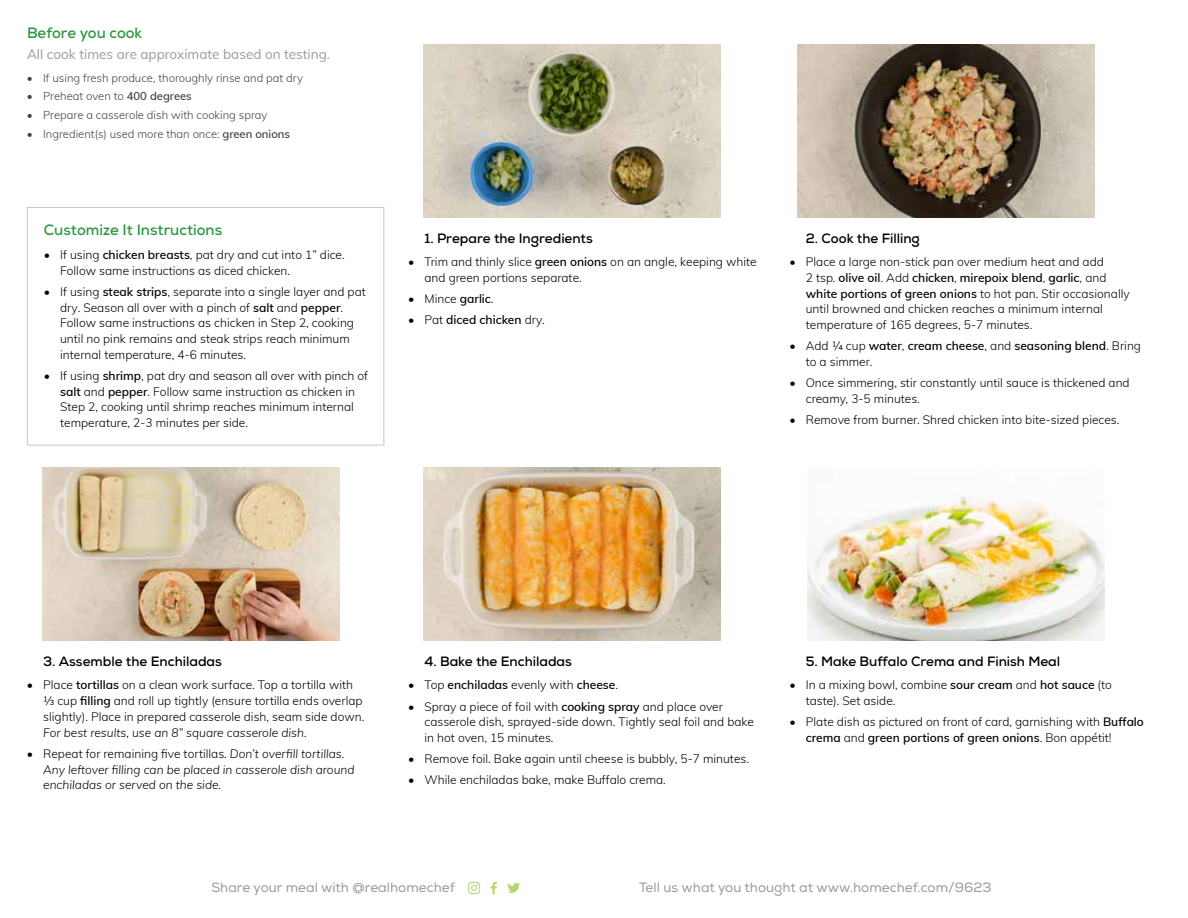
<style>
.page{position:relative;width:1188px;height:918px;background:#fff}
.page>*{position:absolute;margin:0;border:0;box-sizing:border-box;transform-origin:0 0}
.t1{font:700 15px "Nexa";color:#2c9942}
.t2{font:700 13.5px "Nexa";color:#000}
.t3{font:13.5px "Nexa";color:#9a9a9a}
.t4{font:13.5px "Muli";color:#9a9a9a}
.t5{font:300 12px/15.8px "Muli";color:#000}
.t6{font:italic 300 12px/15.8px "Muli";color:#000}
.t7{font:600 12px/15.8px "Muli";color:#000}
.t8{font:300 11.25px "Muli";color:#414241}
.s1{font-weight:600}
.s2{font-weight:300}
.s3{font-style:normal}
</style>
<div class="page">
<svg style="left:491px;top:882px;width:6px;height:12px"></svg>
<svg style="left:468px;top:882px;width:12px;height:12px"></svg>
<svg style="left:507px;top:883px;width:13px;height:10px"></svg>
<img style="left:42px;top:467px;width:297px;height:173px">
<img style="left:423px;top:467px;width:297px;height:173px">
<img style="left:423px;top:44px;width:297px;height:173px">
<img style="left:808px;top:495px;width:297px;height:145px">
<img style="left:797px;top:44px;width:297px;height:173px">
<div style="left:27px;top:207px;width:357px;height:239px;border:1px solid #c7c6c5"></div>
<p class="t1" style="left:27px;top:23px;width:117px">Before you cook</p>
<p class="t4" style="left:27px;top:44px;width:304px">All cook times are approximate based on testing.</p>
<p class="t8" style="left:27px;top:69px;width:278px">• If using fresh produce, thoroughly rinse and pat dry</p>
<p class="t8" style="left:27px;top:88px;width:166px">• Preheat oven to <span class="s1">400 degrees</span></p>
<p class="t8" style="left:27px;top:107px;width:242px">• Prepare a casserole dish with cooking spray</p>
<p class="t8" style="left:27px;top:126px;width:265px">• Ingredient(s) used more than once: <span class="s1">green onions</span></p>
<p class="t1" style="left:44px;top:220px;width:180px">Customize It Instructions</p>
<p class="t5" style="left:60px;top:246px;width:286px;text-indent:-16px">• If using <span class="s1">chicken breasts</span>, pat dry and cut into 1” dice.<br>Follow same instructions as diced chicken.</p>
<p class="t5" style="left:60px;top:283px;width:307px;text-indent:-16px">• If using <span class="s1">steak strips</span>, separate into a single layer and pat dry. Season all over with a pinch of <span class="s1">salt</span> and <span class="s1">pepper</span>.<br>Follow same instructions as chicken in Step 2, cooking until no pink remains and steak strips reach minimum internal temperature, 4-6 minutes.</p>
<p class="t5" style="left:60px;top:367px;width:309px;text-indent:-16px">• If using <span class="s1">shrimp</span>, pat dry and season all over with pinch of <span class="s1">salt</span> and <span class="s1">pepper</span>. Follow same instruction as chicken in Step 2, cooking until shrimp reaches minimum internal temperature, 2-3 minutes per side.</p>
<p class="t2" style="left:425px;top:229px;width:170px">1. Prepare the Ingredients</p>
<p class="t5" style="left:425px;top:253px;width:334px;text-indent:-16px">• Trim and thinly slice <span class="s1">green onions</span> on an angle, keeping white and green portions separate.</p>
<p class="t5" style="left:408px;top:290px;width:87px">• Mince <span class="s1">garlic</span>.</p>
<p class="t7" style="left:408px;top:311px;width:138px"><span class="s2">• Pat</span> diced chicken <span class="s2">dry.</span></p>
<p class="t2" style="left:806px;top:229px;width:116px">2. Cook the Filling</p>
<p class="t5" style="left:806px;top:253px;width:325px;text-indent:-16px">• Place a large non-stick pan over medium heat and add<br>2 tsp. <span class="s1">olive oil</span>. Add <span class="s1">chicken</span>, <span class="s1">mirepoix blend</span>, <span class="s1">garlic</span>, and <span class="s1">white portions of green onions</span> to hot pan. Stir occasionally until browned and chicken reaches a minimum internal temperature of 165 degrees, 5-7 minutes.</p>
<p class="t7" style="left:806px;top:337px;width:337px;text-indent:-16px"><span class="s2">• Add ¼ cup</span> water<span class="s2">,</span> cream cheese<span class="s2">, and</span> seasoning blend<span class="s2">. Bring to a simmer.</span></p>
<p class="t5" style="left:806px;top:374px;width:325px;text-indent:-16px">• Once simmering, stir constantly until sauce is thickened and creamy, 3-5 minutes.</p>
<p class="t5" style="left:790px;top:411px;width:331px">• Remove from burner. Shred chicken into bite-sized pieces.</p>
<p class="t2" style="left:43px;top:653px;width:180px">3. Assemble the Enchiladas</p>
<p class="t5" style="left:43px;top:677px;width:323px;text-indent:-16px">• Place <span class="s1">tortillas</span> on a clean work surface. Top a tortilla with<br>1/3 cup <span class="s1">filling</span> and roll up tightly (ensure tortilla ends overlap slightly). Place in prepared casserole dish, seam side down.</p>
<p class="t6" style="left:43px;top:724px;width:265px">For best results, use an 8” square casserole dish.</p>
<p class="t6" style="left:43px;top:745px;width:313px;text-indent:-16px"><span class="s3">• Repeat for remaining five tortillas.</span> Don’t overfill tortillas.<br>Any leftover filling can be placed in casserole dish around enchiladas or served on the side.</p>
<p class="t2" style="left:424px;top:653px;width:149px">4. Bake the Enchiladas</p>
<p class="t7" style="left:408px;top:677px;width:211px"><span class="s2">• Top</span> enchiladas <span class="s2">evenly with</span> cheese<span class="s2">.</span></p>
<p class="t5" style="left:424px;top:698px;width:331px;text-indent:-16px">• Spray a piece of foil with <span class="s1">cooking spray</span> and place over casserole dish, sprayed-side down. Tightly seal foil and bake in hot oven, 15 minutes.</p>
<p class="t5" style="left:408px;top:750px;width:342px">• Remove foil. Bake again until cheese is bubbly, 5-7 minutes.</p>
<p class="t5" style="left:408px;top:772px;width:259px">• While enchiladas bake, make Buffalo crema.</p>
<p class="t2" style="left:806px;top:653px;width:256px">5. Make Buffalo Crema and Finish Meal</p>
<p class="t5" style="left:806px;top:677px;width:308px;text-indent:-16px">• In a mixing bowl, combine <span class="s1">sour cream</span> and <span class="s1">hot sauce</span> (to taste). Set aside.</p>
<p class="t5" style="left:806px;top:714px;width:340px;text-indent:-16px">• Plate dish as pictured on front of card, garnishing with <span class="s1">Buffalo crema</span> and <span class="s1">green portions of green onions</span>. Bon appétit!</p>
<p class="t3" style="left:211px;top:879px;width:245px">Share your meal with @realhomechef</p>
<p class="t3" style="left:639px;top:879px;width:354px">Tell us what you thought at www.homechef.com/9623</p>
</div>
